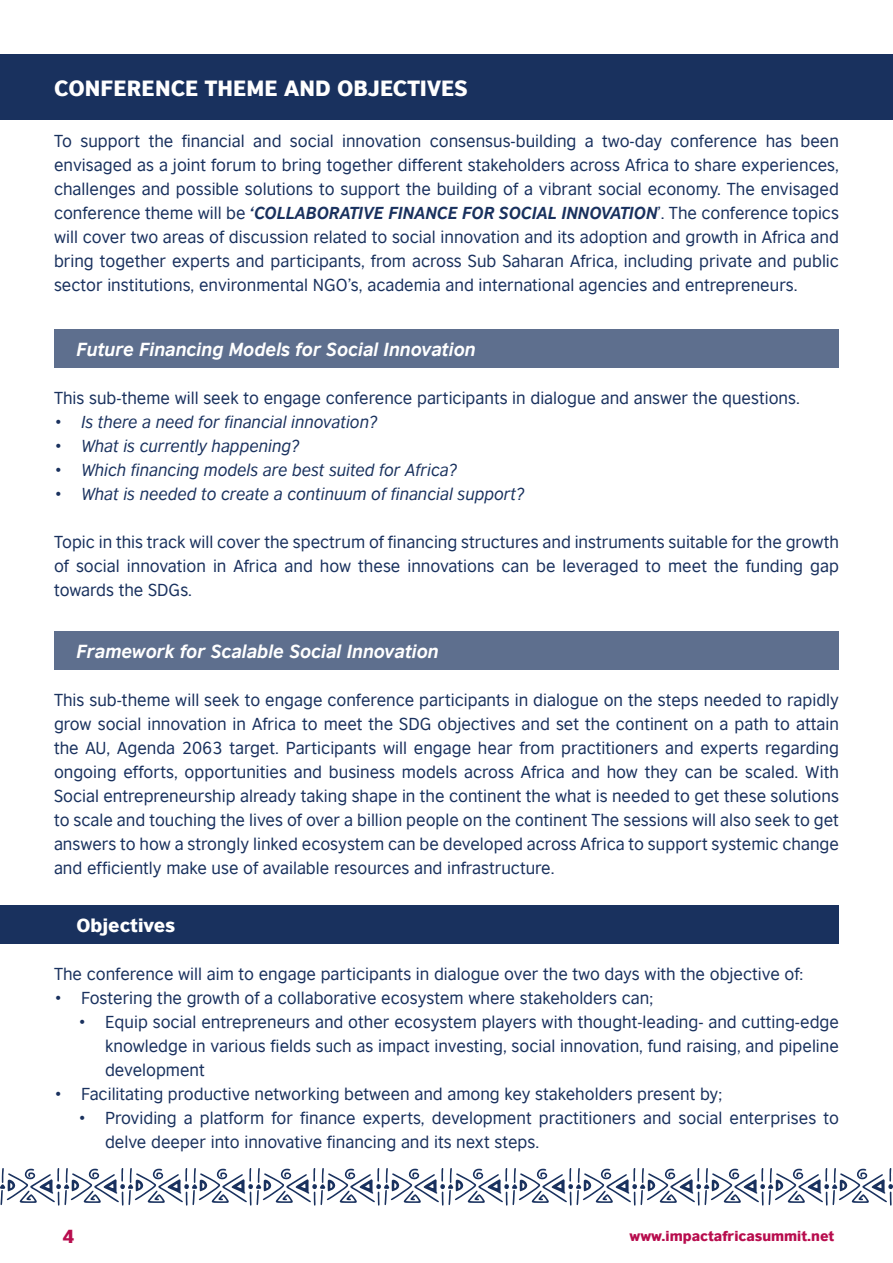
<style>
.page{position:relative;width:893px;height:1263px;background:#fff}
.page>*{position:absolute;margin:0;border:0;box-sizing:border-box;transform-origin:0 0}
.t1{font:65.85px "Rabsypattern";color:#19315e}
.Paragraph_Style_3{font:900 21px "British Council Sans";color:#fff}
.Paragraph_Style_2{font:italic 700 18px "British Council Sans";color:#fff}
.Paragraph_Style_4{font:900 18px "British Council Sans";color:#fff}
.t2{font:900 18px "British Council Sans";color:#b80d4e}
.t3{font:16.5px/24px "British Council Sans";color:#19315e;text-align:justify}
.t4{font:italic 16.5px "British Council Sans";color:#19315e}
.t5{font:900 13.5px "British Council Sans";color:#b80d4e}
.s1{font-weight:700;font-style:italic}
</style>
<div class="page">
<div style="left:0;top:54px;width:893px;height:65px;background:#19315e"></div>
<div style="left:54px;top:329px;width:785px;height:38px;background:#5e6f8e"></div>
<div style="left:54px;top:631px;width:785px;height:38px;background:#5e6f8e"></div>
<div style="left:0;top:905px;width:839px;height:38px;background:#19315e"></div>
<p class="Paragraph_Style_3" style="left:54px;top:68px;width:415px">CONFERENCE THEME AND OBJECTIVES</p>
<p class="t3" style="left:54px;top:128px;width:786px">To support the financial and social innovation consensus-building a two-day conference has been envisaged as a joint forum to bring together different stakeholders across Africa to share experiences, challenges and possible solutions to support the building of a vibrant social economy. The envisaged conference theme will be <span class="s1">‘COLLABORATIVE FINANCE FOR SOCIAL INNOVATION</span>’. The conference topics will cover two areas of discussion related to social innovation and its adoption and growth in Africa and bring together experts and participants, from across Sub Saharan Africa, including private and public sector institutions, environmental NGO’s, academia and international agencies and entrepreneurs.</p>
<p class="Paragraph_Style_2" style="left:76px;top:333px;width:401px">Future Financing Models for Social Innovation</p>
<p class="t3" style="left:54px;top:384px;width:747px">This sub-theme will seek to engage conference participants in dialogue and answer the questions.</p>
<p class="t4" style="left:54px;top:408px;width:325px">• Is there a need for financial innovation?</p>
<p class="t4" style="left:54px;top:432px;width:247px">• What is currently happening?</p>
<p class="t4" style="left:54px;top:456px;width:404px">• Which financing models are best suited for Africa?</p>
<p class="t4" style="left:54px;top:480px;width:471px">• What is needed to create a continuum of financial support?</p>
<p class="t3" style="left:54px;top:528px;width:786px">Topic in this track will cover the spectrum of financing structures and instruments suitable for the growth of social innovation in Africa and how these innovations can be leveraged to meet the funding gap towards the SDGs.</p>
<p class="Paragraph_Style_2" style="left:76px;top:635px;width:364px">Framework for Scalable Social Innovation</p>
<p class="t3" style="left:54px;top:686px;width:786px">This sub-theme will seek to engage conference participants in dialogue on the steps needed to rapidly grow social innovation in Africa to meet the SDG objectives and set the continent on a path to attain the AU, Agenda 2063 target. Participants will engage hear from practitioners and experts regarding ongoing efforts, opportunities and business models across Africa and how they can be scaled. With Social entrepreneurship already taking shape in the continent the what is needed to get these solutions to scale and touching the lives of over a billion people on the continent The sessions will also seek to get answers to how a strongly linked ecosystem can be developed across Africa to support systemic change and efficiently make use of available resources and infrastructure.</p>
<p class="Paragraph_Style_4" style="left:76px;top:909px;width:100px">Objectives</p>
<p class="t3" style="left:54px;top:961px;width:751px">The conference will aim to engage participants in dialogue over the two days with the objective of:</p>
<p class="t3" style="left:54px;top:985px;width:601px">• Fostering the growth of a collaborative ecosystem where stakeholders can;</p>
<p class="t3" style="left:105px;top:1009px;width:735px;text-indent:-27px">• Equip social entrepreneurs and other ecosystem players with thought-leading- and cutting-edge knowledge in various fields such as impact investing, social innovation, fund raising, and pipeline development</p>
<p class="t3" style="left:54px;top:1081px;width:670px">• Facilitating productive networking between and among key stakeholders present by;</p>
<p class="t3" style="left:105px;top:1105px;width:735px;text-indent:-27px">• Providing a platform for finance experts, development practitioners and social enterprises to delve deeper into innovative financing and its next steps.</p>
<h1 class="t1" style="left:-1px;top:1157px;width:898px">yyyyyyyyyyyyyy</h1>
<p class="t2" style="left:63px;top:1219px;width:13px">4</p>
<p class="t5" style="left:629px;top:1223px;width:207px">www.impactafricasummit.net</p>
</div>
